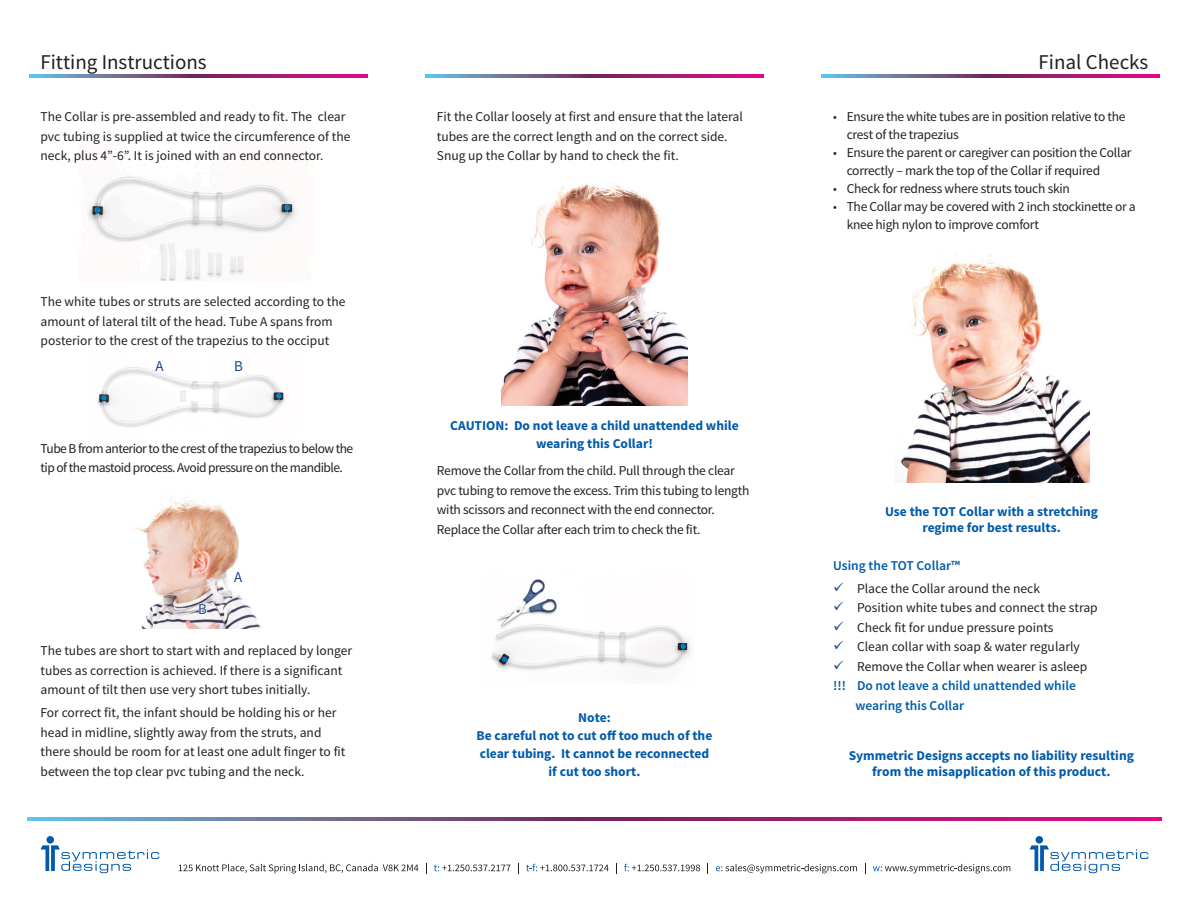
<style>
.page{position:relative;width:1189px;height:918px;background:#fff}
.page>*{position:absolute;margin:0;border:0;box-sizing:border-box;transform-origin:0 0}
.t1{font:21px "Source Sans Pro";color:#231f20}
.t2{font:15px "Source Sans Pro";color:#144989}
.Body_Text_Left_10pt{font:13.5px/19.5px "Source Sans Pro";color:#231f20}
.Body_Text_Left_10pt-2{font:13.5px/18px "Source Sans Pro";letter-spacing:-.02em;color:#231f20}
.Caption_Text{font:700 13.5px/18px "Source Sans Pro";color:#015aaa;text-align:center}
.Body_Text_Left_10pt-3{font:13.5px/19.5px "Source Sans Pro";letter-spacing:-.04em;color:#231f20}
.Body_Text_Left_10pt-4{font:600 13.5px "Source Sans Pro";color:#015aaa}
.s1{font-weight:300}
.s2{color:#144989}
</style>
<div class="page">
<svg style="left:29px;top:75px;width:338px;height:3px"></svg>
<svg style="left:821px;top:75px;width:338px;height:3px"></svg>
<svg style="left:425px;top:75px;width:338px;height:3px"></svg>
<svg style="left:179px;top:864px;width:239px;height:10px"></svg>
<svg style="left:434px;top:865px;width:76px;height:6px"></svg>
<svg style="left:526px;top:864px;width:82px;height:7px"></svg>
<svg style="left:624px;top:864px;width:76px;height:7px"></svg>
<svg style="left:715px;top:864px;width:141px;height:10px"></svg>
<svg style="left:873px;top:864px;width:137px;height:10px"></svg>
<div style="left:46px;top:836px;width:8px;height:8px;background:#015aaa;border-radius:50%"></div>
<svg style="left:41px;top:845px;width:118px;height:28px"></svg>
<div style="left:1035px;top:836px;width:7px;height:8px;background:#015aaa;border-radius:50%"></div>
<svg style="left:1029px;top:845px;width:119px;height:28px"></svg>
<svg style="left:27px;top:817px;width:1134px;height:3px;background:#8d4588"></svg>
<img style="left:501px;top:183px;width:186px;height:223px">
<img style="left:901px;top:253px;width:187px;height:229px">
<img style="left:87px;top:176px;width:210px;height:104px">
<img style="left:97px;top:367px;width:188px;height:60px">
<svg style="left:134px;top:494px;width:127px;height:135px"></svg>
<img style="left:491px;top:579px;width:201px;height:92px">
<p class="t1" style="left:40px;top:49px;width:168px">Fitting Instructions</p>
<p class="t1" style="left:1038px;top:49px;width:111px">Final Checks</p>
<p class="Body_Text_Left_10pt" style="left:437px;top:107px;width:307px">Fit the Collar loosely at first and ensure that the lateral tubes are the correct length and on the correct side.<br>Snug up the Collar by hand to check the fit.</p>
<p class="Body_Text_Left_10pt-2" style="left:846px;top:108px;width:280px;text-indent:-14px"><span class="s1">•</span> Ensure the white tubes are in position relative to the crest of the trapezius</p>
<p class="Body_Text_Left_10pt" style="left:40px;top:107px;width:311px">The Collar is pre-assembled and ready to fit. The clear pvc tubing is supplied at twice the circumference of the neck, plus 4”-6”. It is joined with an end connector.</p>
<p class="Body_Text_Left_10pt-2" style="left:846px;top:144px;width:286px;text-indent:-14px"><span class="s1">•</span> Ensure the parent or caregiver can position the Collar correctly – mark the top of the Collar if required</p>
<p class="Body_Text_Left_10pt-2" style="left:833px;top:180px;width:238px"><span class="s1">•</span> Check for redness where struts touch skin</p>
<p class="Body_Text_Left_10pt-2" style="left:846px;top:198px;width:290px;text-indent:-14px"><span class="s1">•</span> The Collar may be covered with 2 inch stockinette or a knee high nylon to improve comfort</p>
<p class="Body_Text_Left_10pt" style="left:40px;top:292px;width:306px">The white tubes or struts are selected according to the amount of lateral tilt of the head. Tube A spans from posterior to the crest of the trapezius to the occiput</p>
<p class="t2" style="left:156px;top:356px;width:10px">A</p>
<p class="t2" style="left:234px;top:357px;width:10px">B</p>
<p class="Body_Text_Left_10pt-3" style="left:40px;top:439px;width:314px">Tube B from anterior to the crest of the trapezius to below the tip of the mastoid process. Avoid pressure on the mandible.</p>
<p class="t2" style="left:234px;top:567px;width:10px">A</p>
<p class="Caption_Text" style="left:450px;top:417px;width:290px">CAUTION: Do not leave a child unattended while wearing this Collar!</p>
<p class="Body_Text_Left_10pt-2" style="left:437px;top:461px;width:314px;line-height:19.5px">Remove the Collar from the child. Pull through the clear pvc tubing to remove the excess. Trim this tubing to length with scissors and reconnect with the end connector.<br>Replace the Collar after each trim to check the fit.</p>
<p class="t2" style="left:198px;top:600px;width:10px">B</p>
<p class="Body_Text_Left_10pt" style="left:40px;top:641px;width:313px">The tubes are short to start with and replaced by longer tubes as correction is achieved. If there is a significant amount of tilt then use very short tubes initially.</p>
<p class="Body_Text_Left_10pt" style="left:40px;top:703px;width:306px">For correct fit, the infant should be holding his or her head in midline, slightly away from the struts, and there should be room for at least one adult finger to fit between the top clear pvc tubing and the neck.</p>
<p class="Caption_Text" style="left:578px;top:709px;width:34px">Note:</p>
<p class="Caption_Text" style="left:476px;top:727px;width:237px">Be careful not to cut off too much of the clear tubing. It cannot be reconnected if cut too short.</p>
<p class="Caption_Text" style="left:884px;top:504px;width:214px;line-height:16.2px">Use the TOT Collar with a stretching regime for best results.</p>
<p class="Body_Text_Left_10pt-4" style="left:833px;top:557px;width:128px">Using the TOT Collar™</p>
<p class="Body_Text_Left_10pt" style="left:833px;top:579px;width:208px"><span class="s2">✓</span> Place the Collar around the neck</p>
<p class="Body_Text_Left_10pt" style="left:833px;top:598px;width:266px"><span class="s2">✓</span> Position white tubes and connect the strap</p>
<p class="Body_Text_Left_10pt" style="left:833px;top:618px;width:222px"><span class="s2">✓</span> Check fit for undue pressure points</p>
<p class="Body_Text_Left_10pt" style="left:833px;top:637px;width:248px"><span class="s2">✓</span> Clean collar with soap &amp; water regularly</p>
<p class="Body_Text_Left_10pt" style="left:833px;top:657px;width:255px"><span class="s2">✓</span> Remove the Collar when wearer is asleep</p>
<p class="Body_Text_Left_10pt-4" style="left:833px;top:677px;width:244px">!!! Do not leave a child unattended while</p>
<p class="Body_Text_Left_10pt-4" style="left:855px;top:697px;width:110px">wearing this Collar</p>
<p class="Caption_Text" style="left:848px;top:748px;width:286px;line-height:16.2px">Symmetric Designs accepts no liability resulting from the misapplication of this product.</p>
</div>
